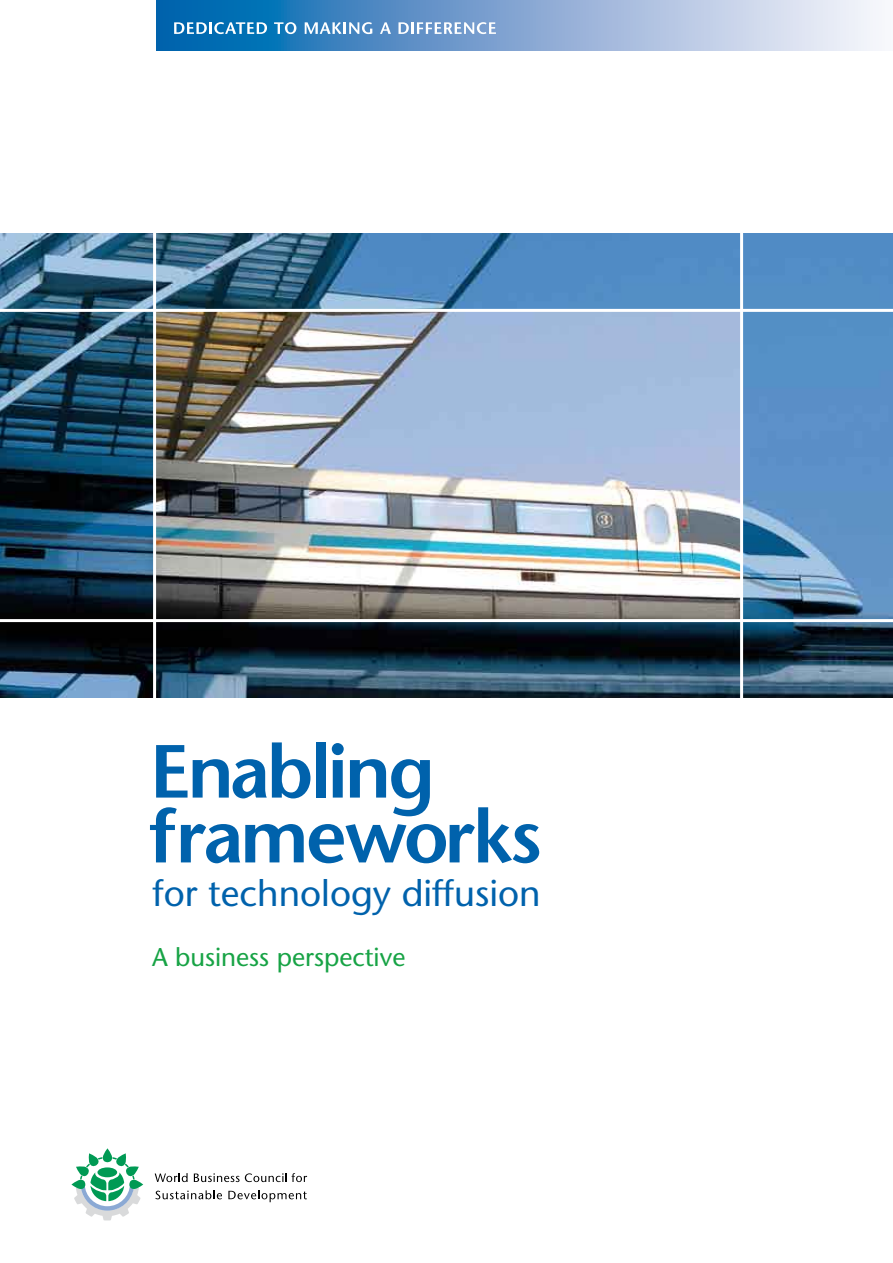
<style>
.page{position:relative;width:893px;height:1263px;background:#fff}
.page>*{position:absolute;margin:0;border:0;box-sizing:border-box;transform-origin:0 0}
.t1{font:600 75px "Stone Sans Std";letter-spacing:-.02em;color:#0062ac}
.t2{font:600 75px "Stone Sans Std";letter-spacing:-.04em;color:#0062ac}
.t3{font:500 36.75px "Stone Sans Std";color:#0062ac}
.t4{font:500 25.65px "Stone Sans Std";color:#17a345}
</style>
<div class="page">
<img style="left:0;top:234px;width:893px;height:463px">
<img style="left:156px;top:312px;width:584px;height:307px">
<svg style="left:156px;top:0;width:723px;height:51px;background:#82abd4"></svg>
<svg style="left:174px;top:22px;width:93px;height:12px"></svg>
<svg style="left:274px;top:22px;width:22px;height:12px"></svg>
<svg style="left:305px;top:22px;width:67px;height:12px"></svg>
<svg style="left:380px;top:22px;width:11px;height:12px"></svg>
<svg style="left:398px;top:22px;width:98px;height:12px"></svg>
<svg style="left:155px;top:1173px;width:33px;height:9px"></svg>
<svg style="left:194px;top:1173px;width:113px;height:9px"></svg>
<svg style="left:155px;top:1190px;width:67px;height:9px"></svg>
<svg style="left:228px;top:1190px;width:79px;height:12px"></svg>
<svg style="left:71px;top:1148px;width:72px;height:72px"></svg>
<hr style="left:0;top:619px;width:893px;height:3px;background:#fff">
<hr style="left:153px;top:227px;width:3px;height:478px;background:#fff">
<hr style="left:740px;top:227px;width:3px;height:478px;background:#fff">
<hr style="left:0;top:309px;width:893px;height:3px;background:#fff">
<h1 class="t2" style="left:150px;top:726px;width:287px">Enabling</h1>
<h1 class="t1" style="left:149px;top:791px;width:394px">frameworks</h1>
<p class="t3" style="left:153px;top:871px;width:389px">for technology diffusion</p>
<p class="t4" style="left:152px;top:941px;width:255px">A business perspective</p>
</div>
